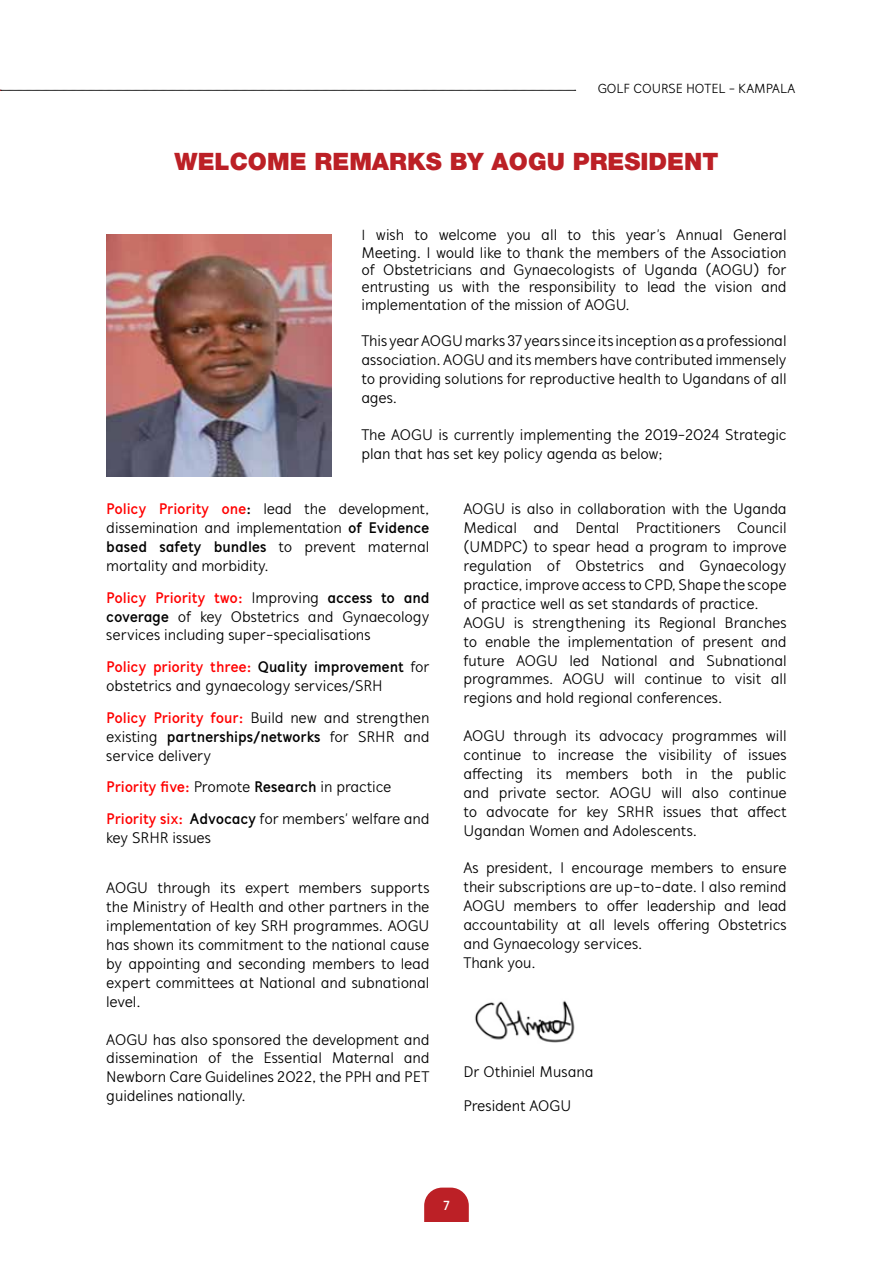
<style>
.page{position:relative;width:893px;height:1263px;background:#fff}
.page>*{position:absolute;margin:0;border:0;box-sizing:border-box;transform-origin:0 0}
.t1{font:900 24px "Helvetica Neue LT Std";color:#bc2026}
.t2{font:15.75px/18.9px "Mucho Sans";letter-spacing:-.01em;color:#000;text-align:justify}
.t3{font:13.5px "Mucho Sans";color:#000}
.t4{font:700 13.5px "Mucho Sans";color:#fff}
.s1{font-size:15px}
.s2{font-weight:700;color:#f00}
.s3{font-weight:700}
</style>
<div class="page">
<svg style="left:0;top:90px;width:576px;height:1px"></svg>
<svg style="left:424px;top:1187px;width:45px;height:35px;background:#c3393e"></svg>
<img style="left:106px;top:234px;width:226px;height:243px">
<img style="left:475px;top:1000px;width:100px;height:43px">
<p class="t3" style="left:598px;top:81px;width:199px">GOLF COURSE HOTEL - KAMPALA</p>
<h1 class="t1" style="left:175px;top:147px;width:545px">WELCOME REMARKS BY AOGU PRESIDENT</h1>
<p class="t2" style="left:361px;top:226px;width:427px;line-height:17.4px"><span class="s1">I</span> wish to welcome you all to this year’s Annual General Meeting. I would like to thank the members of the Association of Obstetricians and Gynaecologists of Uganda (AOGU) for entrusting us with the responsibility to lead the vision and implementation of the mission of AOGU.</p>
<p class="t2" style="left:361px;top:331px;width:427px">This year AOGU marks 37 years since its inception as a professional association. AOGU and its members have contributed immensely to providing solutions for reproductive health to Ugandans of all ages.</p>
<p class="t2" style="left:361px;top:426px;width:427px">The AOGU is currently implementing the 2019-2024 Strategic plan that has set key policy agenda as below;</p>
<p class="t2" style="left:106px;top:500px;width:325px"><span class="s2">Policy Priority one</span><span class="s3">:</span> lead the development, dissemination and implementation <span class="s3">of Evidence based safety bundles</span> to prevent maternal mortality and morbidity.</p>
<p class="t2" style="left:106px;top:588px;width:325px"><span class="s2">Policy Priority two:</span> Improving <span class="s3">access to and coverage</span> of key Obstetrics and Gynaecology services including super-specialisations</p>
<p class="t2" style="left:106px;top:657px;width:325px"><span class="s2">Policy priority three:</span> <span class="s3">Quality improvement</span> for obstetrics and gynaecology services/SRH</p>
<p class="t2" style="left:106px;top:708px;width:325px"><span class="s2">Policy Priority four:</span> Build new and strengthen existing <span class="s3">partnerships/networks</span> for SRHR and service delivery</p>
<p class="t2" style="left:106px;top:771px;width:325px;line-height:31.7px"><span class="s2">Priority five:</span> Promote <span class="s3">Research</span> in practice<br><span class="s2">Priority six:</span> <span class="s3">Advocacy</span> for members’ welfare and</p>
<p class="t2" style="left:106px;top:828px;width:106px">key SRHR issues</p>
<p class="t2" style="left:106px;top:878px;width:325px">AOGU through its expert members supports the Ministry of Health and other partners in the implementation of key SRH programmes. AOGU has shown its commitment to the national cause by appointing and seconding members to lead expert committees at National and subnational level.</p>
<p class="t2" style="left:106px;top:1030px;width:325px">AOGU has also sponsored the development and dissemination of the Essential Maternal and Newborn Care Guidelines 2022, the PPH and PET guidelines nationally.</p>
<p class="t2" style="left:463px;top:500px;width:325px;text-align:left">AOGU is also in collaboration with the Uganda Medical and Dental Practitioners Council (UMDPC) to spear head a program to improve regulation of Obstetrics and Gynaecology practice, improve access to CPD, Shape the scope of practice well as set standards of practice.<br>AOGU is strengthening its Regional Branches to enable the implementation of present and future AOGU led National and Subnational programmes. AOGU will continue to visit all regions and hold regional conferences.</p>
<p class="t2" style="left:463px;top:726px;width:325px">AOGU through its advocacy programmes will continue to increase the visibility of issues affecting its members both in the public and private sector. AOGU will also continue to advocate for key SRHR issues that affect Ugandan Women and Adolescents.</p>
<p class="t2" style="left:463px;top:859px;width:325px;text-align:left">As president, I encourage members to ensure their subscriptions are up-to-date. I also remind AOGU members to offer leadership and lead accountability at all levels offering Obstetrics and Gynaecology services.<br>Thank you.</p>
<p class="t2" style="left:463px;top:1055px;width:131px;line-height:33.6px">Dr Othiniel Musana<br>President AOGU</p>
<p class="t4" style="left:443px;top:1197px;width:8px">7</p>
</div>
